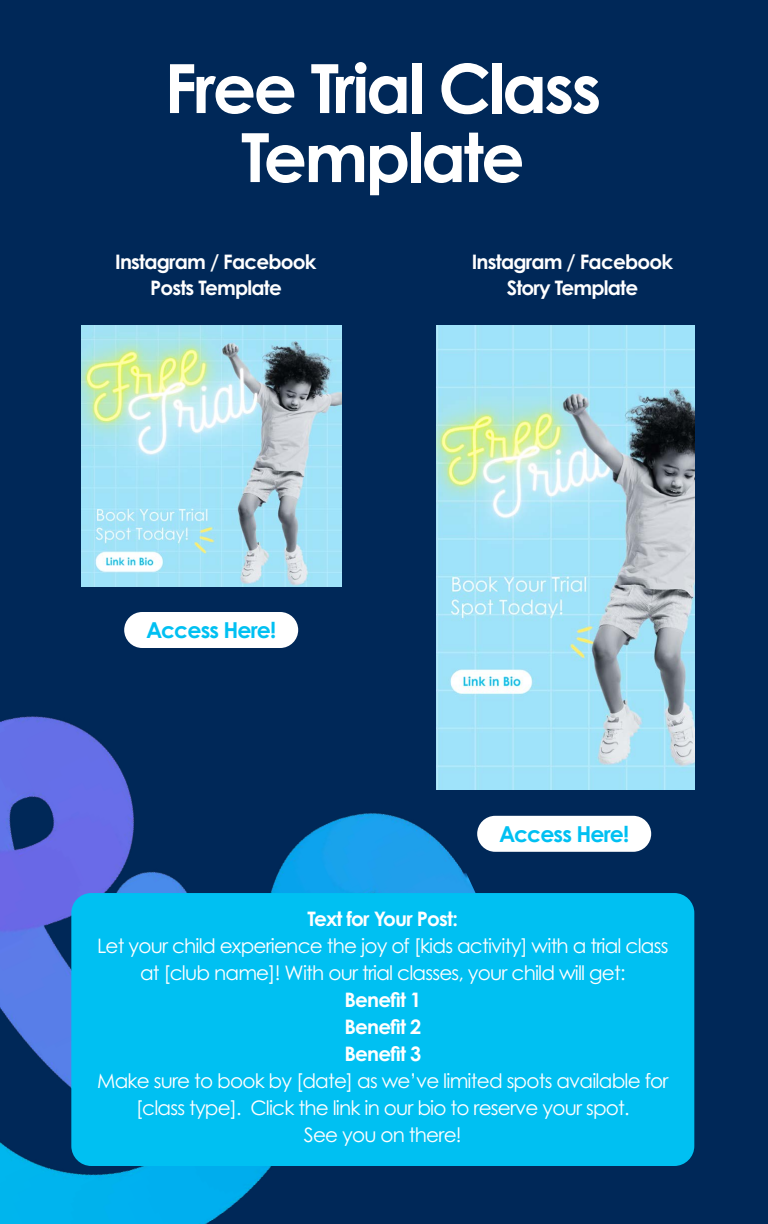
<style>
.page{position:relative;width:768px;height:1224px;background:#002858}
.page>*{position:absolute;margin:0;border:0;box-sizing:border-box;transform-origin:0 0}
.t1{font:700 68px/69px "Century Gothic Pro";letter-spacing:-.04em;color:#fff;text-align:center}
.t2{font:700 22px "Century Gothic Pro";letter-spacing:-.04em;color:#00c0f2}
.t3{font:20px/27px "Century Gothic Pro";letter-spacing:-.04em;color:#fff;text-align:center}
.t4{font:700 20px/27px "Century Gothic Pro";letter-spacing:-.04em;color:#fff;text-align:center}
</style>
<div class="page">
<img style="left:0;top:442px;width:555px;height:782px">
<div style="left:71px;top:893px;width:623px;height:273px;background:#00c0f2;border-radius:20px"></div>
<div style="left:124px;top:612px;width:174px;height:36px;background:#fff;border-radius:18px"></div>
<div style="left:477px;top:816px;width:174px;height:36px;background:#fff;border-radius:18px"></div>
<img style="left:81px;top:326px;width:260px;height:260px">
<img style="left:436px;top:326px;width:258px;height:463px">
<h1 class="t1" style="left:164px;top:53px;width:439px">Free Trial Class<br>Template</h1>
<p class="t4" style="left:115px;top:248px;width:203px;line-height:26px">Instagram / Facebook<br>Posts Template</p>
<p class="t2" style="left:146px;top:616px;width:131px">Access Here!</p>
<p class="t4" style="left:472px;top:248px;width:203px;line-height:26px">Instagram / Facebook<br>Story Template</p>
<p class="t2" style="left:499px;top:820px;width:131px">Access Here!</p>
<p class="t4" style="left:308px;top:905px;width:152px">Text for Your Post:</p>
<p class="t3" style="left:97px;top:932px;width:573px">Let your child experience the joy of [kids activity] with a trial class at [club name]! With our trial classes, your child will get:</p>
<p class="t4" style="left:344px;top:986px;width:78px;text-align:justify">Benefit 1<br>Benefit 2<br>Benefit 3</p>
<p class="t3" style="left:97px;top:1067px;width:573px">Make sure to book by [date] as we’ve limited spots available for [class type]. Click the link in our bio to reserve your spot.<br>See you on there!</p>
</div>
